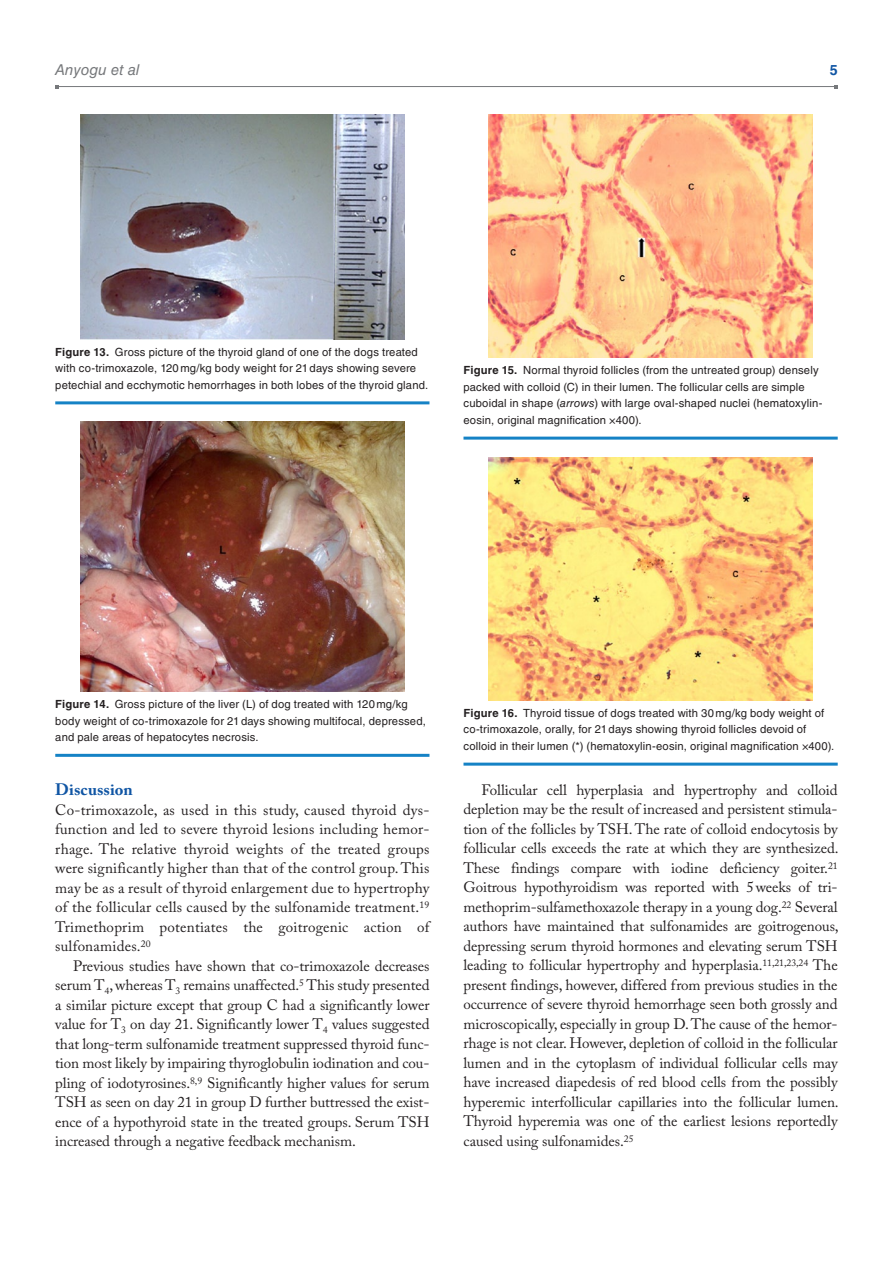
<style>
.page{position:relative;width:893px;height:1263px;background:#fff}
.page>*{position:absolute;margin:0;border:0;box-sizing:border-box;transform-origin:0 0}
.t1{font:700 16.5px "Adobe Caslon Pro";letter-spacing:.005em;color:#1055a4}
.t2{font:15px/19.5px "Adobe Caslon Pro";letter-spacing:-.005em;color:#231f20;text-align:justify}
.t3{font:italic 15px "Helvetica LT Std";color:#76787b}
.t4{font:700 14.25px "Helvetica LT Std";color:#1055a4}
.t5{font:11.25px/16.5px "Helvetica LT Std";letter-spacing:.015em;color:#231f20}
.s1{font-weight:700}
.s2{font-style:italic}
</style>
<div class="page">
<hr style="left:57px;top:86px;width:779px;height:1px;background:#76787b">
<hr style="left:55px;top:401px;width:374px;height:3px;background:#1582c5">
<img style="left:80px;top:115px;width:324px;height:224px">
<hr style="left:55px;top:754px;width:374px;height:3px;background:#1582c5">
<img style="left:80px;top:421px;width:324px;height:270px">
<hr style="left:463px;top:437px;width:375px;height:3px;background:#1582c5">
<img style="left:489px;top:115px;width:324px;height:243px">
<hr style="left:463px;top:763px;width:375px;height:3px;background:#1582c5">
<img style="left:489px;top:457px;width:324px;height:243px">
<p class="t3" style="left:55px;top:61px;width:86px">Anyogu et al</p>
<p class="t4" style="left:830px;top:61px;width:9px">5</p>
<p class="t5" style="left:55px;top:343px;width:374px"><span class="s1">Figure 13.</span> Gross picture of the thyroid gland of one of the dogs treated with co-trimoxazole, 120mg/kg body weight for 21days showing severe petechial and ecchymotic hemorrhages in both lobes of the thyroid gland.</p>
<p class="t5" style="left:463px;top:362px;width:360px"><span class="s1">Figure 15.</span> Normal thyroid follicles (from the untreated group) densely packed with colloid (C) in their lumen. The follicular cells are simple cuboidal in shape (<span class="s2">arrows</span>) with large oval-shaped nuclei (hematoxylin&shy;eosin, original magnification ×400).</p>
<p class="t5" style="left:55px;top:696px;width:372px"><span class="s1">Figure 14.</span> Gross picture of the liver (L) of dog treated with 120mg/kg body weight of co-trimoxazole for 21days showing multifocal, depressed, and pale areas of hepatocytes necrosis.</p>
<p class="t1" style="left:55px;top:780px;width:79px">Discussion</p>
<p class="t2" style="left:55px;top:800px;width:376px">Co-trimoxazole, as used in this study, caused thyroid dys&shy;function and led to severe thyroid lesions including hemor&shy;rhage. The relative thyroid weights of the treated groups were significantly higher than that of the control group. This may be as a result of thyroid enlargement due to hypertrophy of the follicular cells caused by the sulfonamide treatment.<sup>19<br></sup>Trimethoprim potentiates the goitrogenic action of sulfonamides.<sup>20</sup></p>
<p class="t2" style="left:55px;top:956px;width:376px;text-indent:18px">Previous studies have shown that co-trimoxazole decreases serum T<sub>4</sub>, whereas T<sub>3</sub> remains unaffected.<sup>5</sup> This study presented a similar picture except that group C had a significantly lower value for T<sub>3</sub> on day 21. Significantly lower T<sub>4</sub> values suggested that long-term sulfonamide treatment suppressed thyroid func&shy;tion most likely by impairing thyroglobulin iodination and cou&shy;pling of iodotyrosines.<sup>8,9</sup> Significantly higher values for serum TSH as seen on day 21 in group D further buttressed the exist&shy;ence of a hypothyroid state in the treated groups. Serum TSH increased through a negative feedback mechanism.</p>
<p class="t5" style="left:463px;top:705px;width:372px"><span class="s1">Figure 16.</span> Thyroid tissue of dogs treated with 30mg/kg body weight of co-trimoxazole, orally, for 21days showing thyroid follicles devoid of colloid in their lumen (*) (hematoxylin-eosin, original magnification ×400).</p>
<p class="t2" style="left:463px;top:780px;width:377px;text-indent:18px">Follicular cell hyperplasia and hypertrophy and colloid depletion may be the result of increased and persistent stimula&shy;tion of the follicles by TSH. The rate of colloid endocytosis by follicular cells exceeds the rate at which they are synthesized.<br>These findings compare with iodine deficiency goiter.<sup>21<br></sup>Goitrous hypothyroidism was reported with 5weeks of tri&shy;methoprim-sulfamethoxazole therapy in a young dog.<sup>22</sup> Several authors have maintained that sulfonamides are goitrogenous, depressing serum thyroid hormones and elevating serum TSH leading to follicular hypertrophy and hyperplasia.<sup>11,21,23,24</sup> The present findings, however, differed from previous studies in the occurrence of severe thyroid hemorrhage seen both grossly and microscopically, especially in group D. The cause of the hemor&shy;rhage is not clear. However, depletion of colloid in the follicular lumen and in the cytoplasm of individual follicular cells may have increased diapedesis of red blood cells from the possibly hyperemic interfollicular capillaries into the follicular lumen.<br>Thyroid hyperemia was one of the earliest lesions reportedly caused using sulfonamides.<sup>25</sup></p>
</div>
